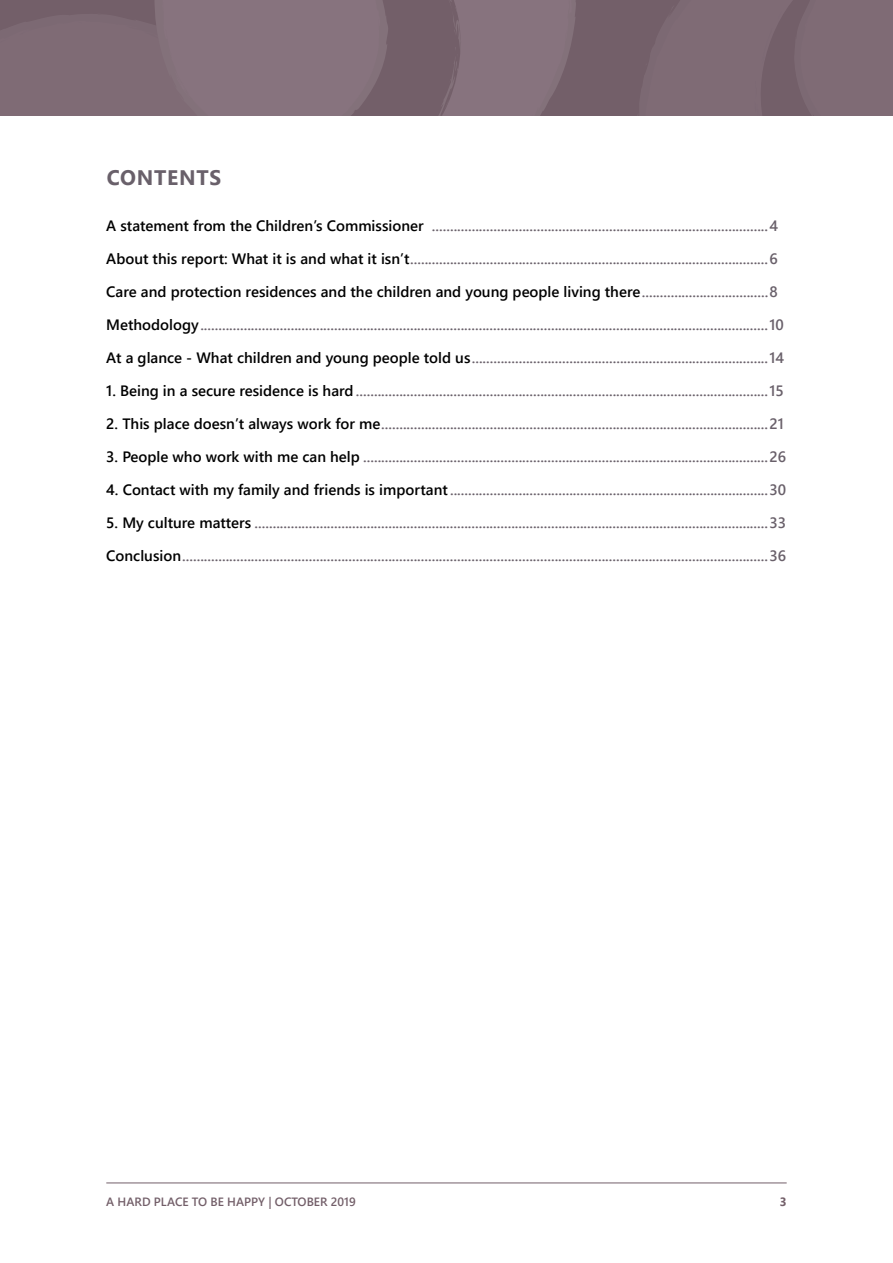
<style>
.page{position:relative;width:893px;height:1263px;background:#fff}
.page>*{position:absolute;margin:0;border:0;box-sizing:border-box;transform-origin:0 0}
.t1{font:700 21px "Segoe UI";letter-spacing:.035em;color:#69606a}
.t2{font:600 15px "Segoe UI";color:#69606a}
.t3{font:600 15px "Segoe UI";color:#000}
.t4{font:600 12px "Segoe UI";color:#735f69}
.t5{font:700 12px "Segoe UI";color:#735f69}
.s1{color:#000}
.s2{color:#69606a}
</style>
<div class="page">
<div style="left:0;top:0;width:893px;height:116px;background:#735f69"></div>
<svg style="left:645px;top:0;width:248px;height:116px"></svg>
<div style="left:0;top:21px;width:154px;height:95px;background:#7f6b75"></div>
<svg style="left:154px;top:0;width:422px;height:116px;fill:#87737e"></svg>
<svg style="left:444px;top:0;width:17px;height:72px"></svg>
<svg style="left:436px;top:78px;width:20px;height:38px"></svg>
<hr style="left:106px;top:1182px;width:681px;height:1px;background:#735f69">
<h1 class="t1" style="left:107px;top:158px;width:116px">CONTENTS</h1>
<p class="t2" style="left:106px;top:212px;width:673px"><span class="s1">A statement from the Children’s Commissioner</span> .............................................................................................4</p>
<p class="t2" style="left:106px;top:245px;width:673px"><span class="s1">About this report: What it is and what it isn’t</span>...................................................................................................6</p>
<p class="t3" style="left:106px;top:278px;width:673px">Care and protection residences and the children and young people living there<span class="s2">...................................8</span></p>
<p class="t2" style="left:106px;top:311px;width:679px"><span class="s1">Methodology</span>.............................................................................................................................................................10</p>
<p class="t2" style="left:106px;top:344px;width:679px"><span class="s1">At a glance - What children and young people told us</span>..................................................................................14</p>
<p class="t2" style="left:106px;top:377px;width:679px"><span class="s1">1. Being in a secure residence is hard</span> ..................................................................................................................15</p>
<p class="t2" style="left:106px;top:410px;width:679px"><span class="s1">2. This place doesn’t always work for me</span>...........................................................................................................21</p>
<p class="t2" style="left:106px;top:443px;width:681px"><span class="s1">3. People who work with me can help</span> ................................................................................................................26</p>
<p class="t2" style="left:106px;top:476px;width:681px"><span class="s1">4. Contact with my family and friends is important</span>........................................................................................30</p>
<p class="t2" style="left:106px;top:509px;width:681px"><span class="s1">5. My culture matters</span> ..............................................................................................................................................33</p>
<p class="t2" style="left:106px;top:542px;width:681px"><span class="s1">Conclusion</span>..................................................................................................................................................................36</p>
<p class="t4" style="left:106px;top:1190px;width:251px">A HARD PLACE TO BE HAPPY | OCTOBER 2019</p>
<p class="t5" style="left:780px;top:1190px;width:8px">3</p>
</div>
